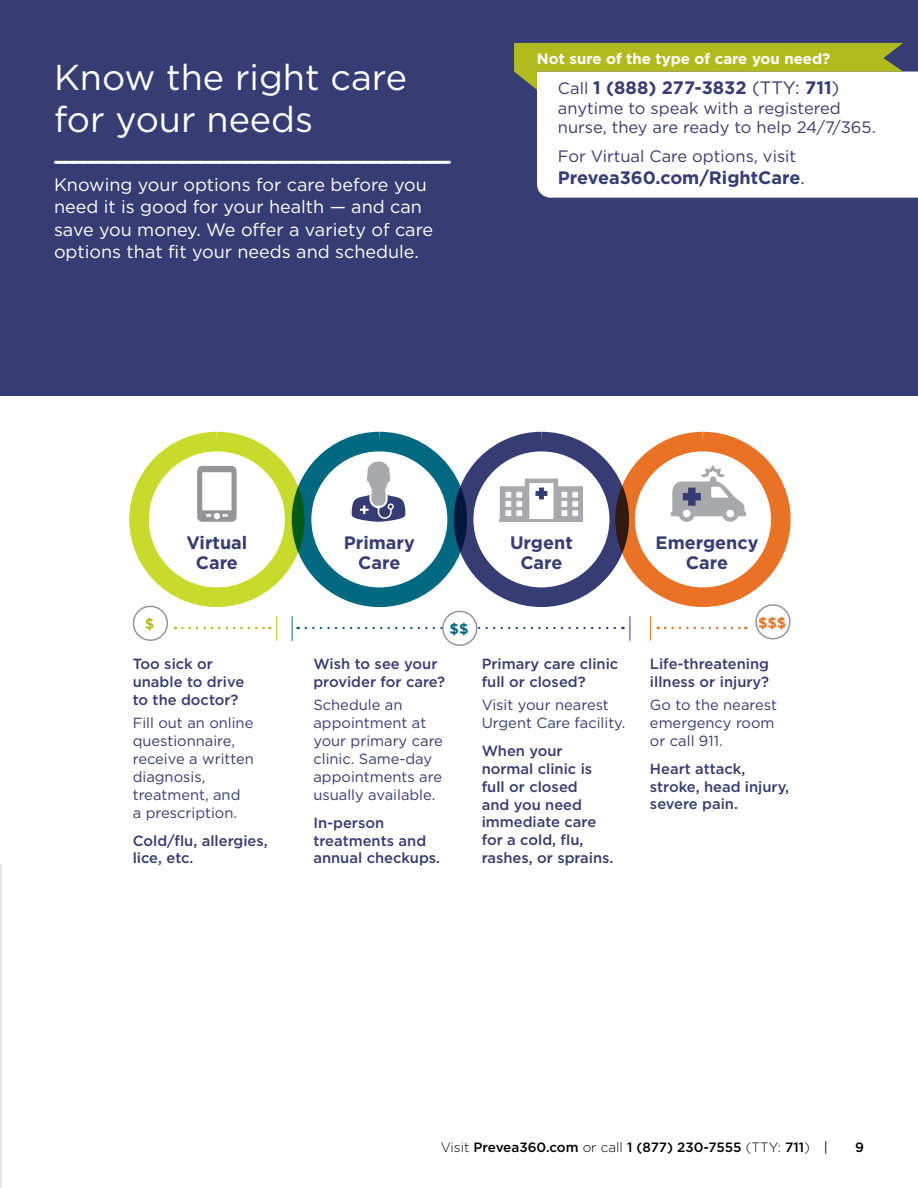
<style>
.page{position:relative;width:918px;height:1188px;background:#fff}
.page>*{position:absolute;margin:0;border:0;box-sizing:border-box;transform-origin:0 0}
.Headline_24_28{font:36px/42px "Gotham";color:#fff}
.Section_heading_rule_above_12_15{font:18px/22.5px "Gotham";color:#fff}
.CTA_11_13{font:700 18px/19.6px "Gotham";color:#363c74;text-align:center}
.CTA_11_13-2{font:16.5px/19.5px "Gotham";color:#363c74}
.CTA_10_12{font:700 15px "Gotham";color:#fff}
.t1{font:500 14.7px/18px "Gotham";color:#363c74}
.t2{font:14.7px/18px "Gotham";color:#363c74}
.t3{font:700 14.7px "Gotham";color:#ea7225}
.t4{font:700 14.7px "Gotham";color:#006982}
.t5{font:700 14.7px "Gotham";color:#b2bb1e}
.t6{font:500 13.5px "Gotham";color:#000}
.s1{font-weight:400;font-size:16.5px}
.s2{font-weight:400}
.s3{font-weight:300}
</style>
<div class="page">
<div style="left:0;top:0;width:918px;height:396px;background:#363c74"></div>
<div style="left:537px;top:72px;width:381px;height:126px;background:#fff"></div>
<hr style="left:0;top:864px;width:1px;height:324px;background:#e6e7e8">
<svg style="left:514px;top:43px;width:389px;height:47px;background:#cacf72"></svg>
<svg style="left:182px;top:627px;width:88px;height:2px"></svg>
<svg style="left:665px;top:627px;width:81px;height:2px"></svg>
<svg style="left:276px;top:617px;width:1px;height:24px"></svg>
<svg style="left:630px;top:617px;width:1px;height:24px"></svg>
<svg style="left:650px;top:617px;width:1px;height:24px"></svg>
<svg style="left:129px;top:432px;width:176px;height:175px"></svg>
<div style="left:292px;top:432px;width:175px;height:175px;border:20px solid #006982;border-radius:50%"></div>
<div style="left:454px;top:432px;width:175px;height:175px;border:20px solid #363c74;border-radius:50%"></div>
<div style="left:615px;top:432px;width:176px;height:175px;border:20px solid #ea7225;border-radius:50%"></div>
<svg style="left:352px;top:462px;width:53px;height:60px"></svg>
<svg style="left:197px;top:466px;width:40px;height:56px"></svg>
<hr style="left:500px;top:520px;width:83px;height:2px;background:#a7a9ac">
<svg style="left:500px;top:479px;width:83px;height:41px"></svg>
<svg style="left:671px;top:465px;width:75px;height:57px"></svg>
<svg style="left:292px;top:610px;width:323px;height:36px"></svg>
<svg style="left:755px;top:604px;width:36px;height:36px"></svg>
<svg style="left:132px;top:605px;width:36px;height:36px"></svg>
<hr style="left:56px;top:161px;width:392px;height:3px;background:#fff">
<svg style="left:64px;top:161px;width:385px;height:3px"></svg>
<p class="Headline_24_28" style="left:54px;top:55px;width:355px">Know the right care for your needs</p>
<p class="Section_heading_rule_above_12_15" style="left:54px;top:173px;width:381px">Knowing your options for care before you need it is good for your health — and can save you money. We offer a variety of care options that fit your needs and schedule.</p>
<p class="CTA_10_12" style="left:537px;top:48px;width:295px">Not sure of the type of care you need?</p>
<p class="CTA_11_13" style="left:558px;top:78px;width:283px"><span class="s1">Call</span> 1 (888) 277-3832 <span class="s2">(TTY:</span> 711<span class="s2">)</span></p>
<p class="CTA_11_13-2" style="left:558px;top:98px;width:319px">anytime to speak with a registered nurse, they are ready to help 24/7/365.</p>
<p class="CTA_11_13-2" style="left:558px;top:146px;width:240px">For Virtual Care options, visit</p>
<p class="CTA_11_13" style="left:558px;top:168px;width:248px">Prevea360.com/RightCare<span class="s2">.</span></p>
<p class="CTA_11_13" style="left:186px;top:533px;width:62px">Virtual<br>Care</p>
<p class="CTA_11_13" style="left:344px;top:533px;width:73px">Primary<br>Care</p>
<p class="CTA_11_13" style="left:510px;top:533px;width:64px">Urgent<br>Care</p>
<p class="CTA_11_13" style="left:656px;top:533px;width:104px">Emergency<br>Care</p>
<p class="t5" style="left:145px;top:614px;width:11px">$</p>
<p class="t3" style="left:758px;top:613px;width:29px">$$$</p>
<p class="t4" style="left:450px;top:619px;width:21px">$$</p>
<p class="t1" style="left:133px;top:655px;width:113px">Too sick or unable to drive to the doctor?</p>
<p class="t2" style="left:133px;top:713px;width:123px">Fill out an online questionnaire, receive a written diagnosis, treatment, and<br>a prescription.</p>
<p class="t1" style="left:133px;top:831px;width:137px">Cold/flu, allergies, lice, etc.</p>
<p class="t1" style="left:313px;top:655px;width:133px">Wish to see your provider for care?</p>
<p class="t2" style="left:313px;top:695px;width:131px">Schedule an appointment at your primary care clinic. Same-day appointments are usually available.</p>
<p class="t1" style="left:313px;top:813px;width:128px">In-person treatments and annual checkups.</p>
<p class="t1" style="left:482px;top:655px;width:138px">Primary care clinic full or closed?</p>
<p class="t2" style="left:482px;top:695px;width:145px">Visit your nearest<br>Urgent Care facility.</p>
<p class="t1" style="left:482px;top:741px;width:133px">When your normal clinic is full or closed<br>and you need immediate care for a cold, flu, rashes, or sprains.</p>
<p class="t1" style="left:650px;top:655px;width:121px">Life-threatening illness or injury?</p>
<p class="t2" style="left:650px;top:695px;width:129px">Go to the nearest emergency room or call 911.</p>
<p class="t1" style="left:650px;top:759px;width:141px">Heart attack, stroke, head injury, severe pain.</p>
<p class="t6" style="left:441px;top:1138px;width:389px"><span class="s3">Visit</span> Prevea360.com <span class="s3">or call</span> 1 (877) 230-7555 <span class="s3">(TTY:</span> 711<span class="s3">)</span> <span class="s2">|</span></p>
<p class="t6" style="left:855px;top:1138px;width:10px">9</p>
</div>
